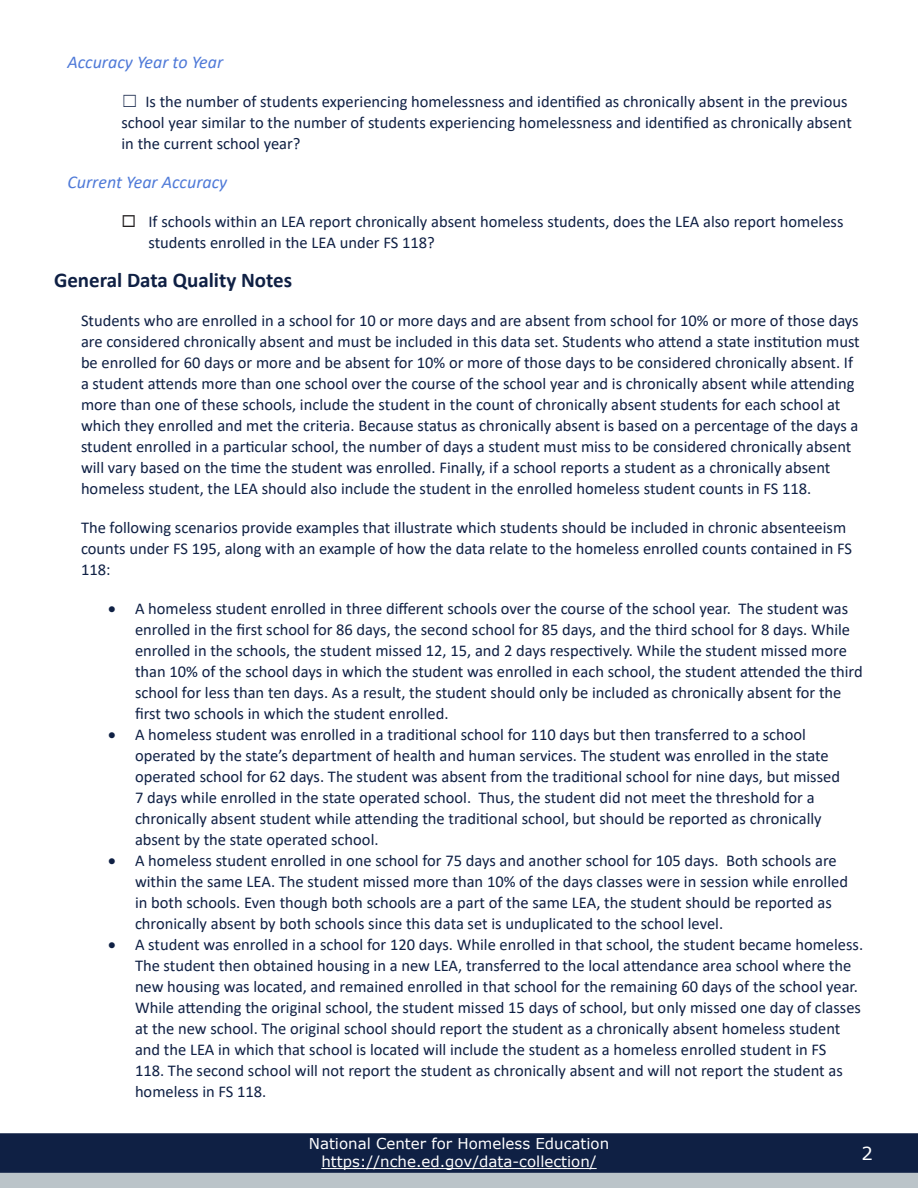
<style>
.page{position:relative;width:918px;height:1188px;background:#fff}
.page>*{position:absolute;margin:0;border:0;box-sizing:border-box;transform-origin:0 0}
.t1{font:700 21px "Calibri";color:#0f2044}
.subheader{font:italic 18px "Calibri";color:#4f7ad8}
.t2{font:18px "Verdana";color:#fff}
.body{font:16.5px/21px "Calibri";color:#0f2044}
.t3{font:15px/18px "Verdana";color:#fff;text-align:center}
.s1{font-family:"MS Gothic"}
.s2{color:#231f20}
</style>
<div class="page">
<svg style="left:0;top:1133px;width:918px;height:55px;background:#3f4e69"></svg>
<hr style="left:321px;top:1168px;width:276px;height:1px;background:#fff">
<p class="subheader" style="left:68px;top:49px;width:157px">Accuracy Year to Year</p>
<p class="body" style="left:122px;top:90px;width:732px"><span class="s1">☐</span> Is the number of students experiencing homelessness and identified as chronically absent in the previous school year similar to the number of students experiencing homelessness and identified as chronically absent in the current school year?</p>
<p class="subheader" style="left:68px;top:169px;width:161px">Current Year Accuracy</p>
<p class="body" style="left:148px;top:210px;width:697px;text-indent:-27px"><span class="s2">◻</span> If schools within an LEA report chronically absent homeless students, does the LEA also report homeless students enrolled in the LEA under FS 118?</p>
<p class="t1" style="left:54px;top:265px;width:240px">General Data Quality Notes</p>
<p class="body" style="left:81px;top:309px;width:780px">Students who are enrolled in a school for 10 or more days and are absent from school for 10% or more of those days are considered chronically absent and must be included in this data set. Students who attend a state institution must be enrolled for 60 days or more and be absent for 10% or more of those days to be considered chronically absent. If a student attends more than one school over the course of the school year and is chronically absent while attending more than one of these schools, include the student in the count of chronically absent students for each school at which they enrolled and met the criteria. Because status as chronically absent is based on a percentage of the days a student enrolled in a particular school, the number of days a student must miss to be considered chronically absent will vary based on the time the student was enrolled. Finally, if a school reports a student as a chronically absent homeless student, the LEA should also include the student in the enrolled homeless student counts in FS 118.</p>
<p class="body" style="left:81px;top:516px;width:773px">The following scenarios provide examples that illustrate which students should be included in chronic absenteeism counts under FS 195, along with an example of how the data relate to the homeless enrolled counts contained in FS<br>118:</p>
<p class="body" style="left:135px;top:597px;width:729px;text-indent:-27px">• A homeless student enrolled in three different schools over the course of the school year. The student was enrolled in the first school for 86 days, the second school for 85 days, and the third school for 8 days. While enrolled in the schools, the student missed 12, 15, and 2 days respectively. While the student missed more than 10% of the school days in which the student was enrolled in each school, the student attended the third school for less than ten days. As a result, the student should only be included as chronically absent for the first two schools in which the student enrolled.</p>
<p class="body" style="left:135px;top:723px;width:707px;text-indent:-27px">• A homeless student was enrolled in a traditional school for 110 days but then transferred to a school operated by the state’s department of health and human services. The student was enrolled in the state operated school for 62 days. The student was absent from the traditional school for nine days, but missed 7 days while enrolled in the state operated school. Thus, the student did not meet the threshold for a chronically absent student while attending the traditional school, but should be reported as chronically absent by the state operated school.</p>
<p class="body" style="left:135px;top:849px;width:715px;text-indent:-27px">• A homeless student enrolled in one school for 75 days and another school for 105 days. Both schools are within the same LEA. The student missed more than 10% of the days classes were in session while enrolled in both schools. Even though both schools are a part of the same LEA, the student should be reported as chronically absent by both schools since this data set is unduplicated to the school level.</p>
<p class="body" style="left:135px;top:933px;width:730px;text-indent:-27px">• A student was enrolled in a school for 120 days. While enrolled in that school, the student became homeless.<br>The student then obtained housing in a new LEA, transferred to the local attendance area school where the new housing was located, and remained enrolled in that school for the remaining 60 days of the school year.<br>While attending the original school, the student missed 15 days of school, but only missed one day of classes at the new school. The original school should report the student as a chronically absent homeless student and the LEA in which that school is located will include the student as a homeless enrolled student in FS<br>118. The second school will not report the student as chronically absent and will not report the student as homeless in FS 118.</p>
<p class="t3" style="left:309px;top:1135px;width:302px">National Center for Homeless Education https://nche.ed.gov/data-collection/</p>
<p class="t2" style="left:862px;top:1141px;width:13px">2</p>
</div>
